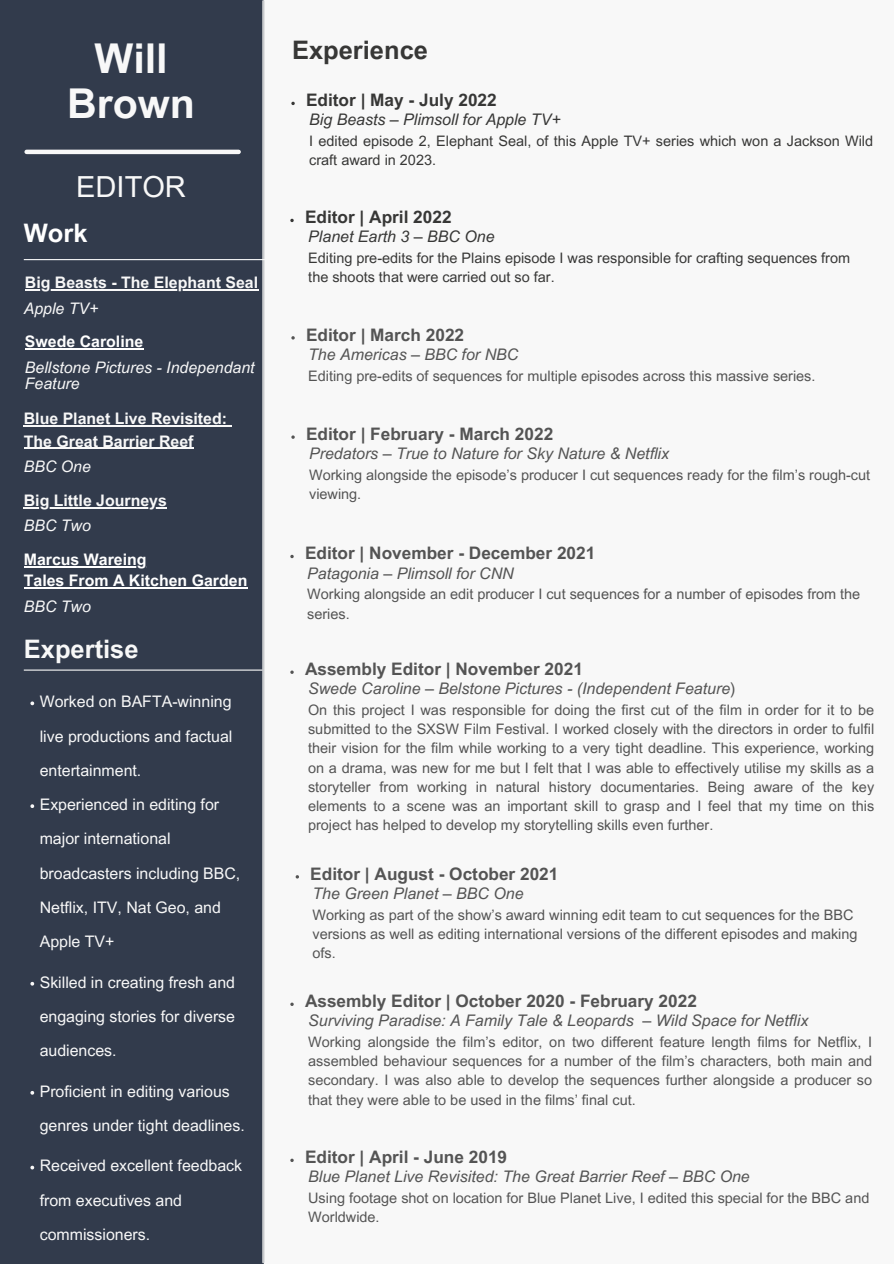
<style>
.page{position:relative;width:894px;height:1264px;background:#fff}
.page>*{position:absolute;margin:0;border:0;box-sizing:border-box;transform-origin:0 0}
.t1{font:700 41.1px/45px "Arial MT Pro";color:#f8f8f8;text-align:center}
.t2{font:28.95px "Arial MT Pro";color:#f8f8f8}
.t3{font:700 25.5px "Arial MT Pro";color:#373736}
.t4{font:700 25.5px "Arial MT Pro";color:#f8f8f8}
.t5{font:700 25.5px "Arial MT Pro";color:#fff}
.t6{font:700 17.25px "Arial MT Pro";color:#545454}
.t7{font:700 17.25px "Arial MT Pro";color:#373736}
.t8{font:15.9px/34.2px "Arial MT Pro";color:#f8f8f8}
.t9{font:italic 15.9px "Arial MT Pro";color:#545454}
.t10{font:700 15.9px/22.5px "Arial MT Pro";color:#f8f8f8}
.t11{font:italic 15.9px/16.8px "Arial MT Pro";color:#f8f8f8}
.t12{font:700 15.9px/21.3px "Arial MT Pro";color:#fff}
.t13{font:italic 15.9px "Arial MT Pro";color:#373736}
.t14{font:14.4px/19.2px "Arial MT Pro";color:#545454}
.t15{font:14.4px/19.2px "Arial MT Pro";color:#373736}
.s1{font-style:normal}
</style>
<div class="page">
<div style="left:0;top:0;width:893px;height:1263px;background:#f8f8f8"></div>
<div style="left:0;top:0;width:263px;height:1263px;background:#323b4c"></div>
<hr style="left:24px;top:669px;width:257px;height:1px;background:#f8f8f8">
<hr style="left:262px;top:1px;width:2px;height:1261px;background:#c8cacd">
<svg style="left:30px;top:701px;width:4px;height:4px"></svg>
<svg style="left:30px;top:804px;width:4px;height:4px"></svg>
<svg style="left:30px;top:981px;width:4px;height:4px"></svg>
<svg style="left:30px;top:1091px;width:4px;height:3px"></svg>
<svg style="left:30px;top:1165px;width:4px;height:4px"></svg>
<svg style="left:291px;top:336px;width:4px;height:3px"></svg>
<svg style="left:291px;top:435px;width:4px;height:4px"></svg>
<svg style="left:291px;top:102px;width:4px;height:3px"></svg>
<hr style="left:24px;top:259px;width:257px;height:1px;background:#f8f8f8">
<hr style="left:25px;top:289px;width:233px;height:1px;background:#f8f8f8">
<hr style="left:24px;top:425px;width:203px;height:1px;background:#f8f8f8">
<hr style="left:24px;top:448px;width:169px;height:1px;background:#f8f8f8">
<hr style="left:24px;top:507px;width:143px;height:1px;background:#f8f8f8">
<hr style="left:27px;top:150px;width:211px;height:4px;background:#f8f8f8">
<hr style="left:24px;top:566px;width:123px;height:1px;background:#fff">
<hr style="left:24px;top:587px;width:223px;height:1px;background:#fff">
<hr style="left:25px;top:348px;width:118px;height:1px;background:#fff">
<h1 class="t1" style="left:67px;top:41px;width:129px">Will<br>Brown</h1>
<h2 class="t2" style="left:76px;top:176px;width:111px">EDITOR</h2>
<h3 class="t5" style="left:24px;top:223px;width:65px">Work</h3>
<p class="t10" style="left:25px;top:273px;width:235px">Big Beasts - The Elephant Seal</p>
<p class="t11" style="left:24px;top:301px;width:76px">Apple TV+</p>
<p class="t12" style="left:25px;top:333px;width:120px">Swede Caroline</p>
<p class="t11" style="left:25px;top:360px;width:231px">Bellstone Pictures - Independant<br>Feature</p>
<p class="t10" style="left:24px;top:409px;width:205px">Blue Planet Live Revisited:<br>The Great Barrier Reef</p>
<p class="t11" style="left:24px;top:460px;width:69px">BBC One</p>
<p class="t10" style="left:24px;top:491px;width:145px">Big Little Journeys</p>
<p class="t11" style="left:24px;top:519px;width:69px">BBC Two</p>
<p class="t12" style="left:24px;top:550px;width:225px">Marcus Wareing<br>Tales From A Kitchen Garden</p>
<p class="t11" style="left:24px;top:600px;width:69px">BBC Two</p>
<h3 class="t4" style="left:24px;top:639px;width:116px">Expertise</h3>
<p class="t8" style="left:40px;top:686px;width:202px">Worked on BAFTA-winning live productions and factual entertainment.<br>Experienced in editing for major international broadcasters including BBC,<br>Netflix, ITV, Nat Geo, and<br>Apple TV+</p>
<p class="t8" style="left:40px;top:966px;width:197px;text-align:justify">Skilled in creating fresh and engaging stories for diverse audiences.</p>
<p class="t8" style="left:40px;top:1075px;width:206px">Proficient in editing various genres under tight deadlines.</p>
<p class="t8" style="left:40px;top:1150px;width:204px">Received excellent feedback from executives and commissioners.</p>
<h3 class="t3" style="left:292px;top:41px;width:138px">Experience</h3>
<p class="t7" style="left:306px;top:94px;width:192px">Editor | May - July 2022</p>
<p class="t13" style="left:309px;top:114px;width:253px">Big Beasts – Plimsoll for Apple TV+</p>
<p class="t15" style="left:309px;top:133px;width:565px">I edited episode 2, Elephant Seal, of this Apple TV+ series which won a Jackson Wild craft award in 2023.</p>
<p class="t7" style="left:305px;top:211px;width:148px">Editor | April 2022</p>
<p class="t13" style="left:308px;top:231px;width:188px">Planet Earth 3 – BBC One</p>
<p class="t15" style="left:308px;top:250px;width:543px">Editing pre-edits for the Plains episode I was responsible for crafting sequences from the shoots that were carried out so far.</p>
<p class="t6" style="left:306px;top:328px;width:160px">Editor | March 2022</p>
<p class="t9" style="left:308px;top:348px;width:211px">The Americas – BBC for NBC</p>
<p class="t14" style="left:308px;top:368px;width:508px">Editing pre-edits of sequences for multiple episodes across this massive series.</p>
<p class="t6" style="left:306px;top:427px;width:249px">Editor | February - March 2022</p>
<p class="t9" style="left:309px;top:447px;width:361px">Predators – True to Nature for Sky Nature &amp; Netflix</p>
<p class="t14" style="left:309px;top:467px;width:562px">Working alongside the episode’s producer I cut sequences ready for the film’s rough-cut viewing.</p>
<p class="t6" style="left:305px;top:547px;width:292px">Editor | November - December 2021</p>
<p class="t9" style="left:307px;top:567px;width:208px">Patagonia – Plimsoll for CNN</p>
<p class="t14" style="left:307px;top:586px;width:554px">Working alongside an edit producer I cut sequences for a number of episodes from the series.</p>
<p class="t6" style="left:305px;top:662px;width:279px">Assembly Editor | November 2021</p>
<p class="t9" style="left:308px;top:682px;width:429px">Swede Caroline – Belstone Pictures - (Independent Feature<span class="s1">)</span></p>
<p class="t14" style="left:308px;top:702px;width:567px;text-align:justify">On this project I was responsible for doing the first cut of the film in order for it to be submitted to the SXSW Film Festival. I worked closely with the directors in order to fulfil their vision for the film while working to a very tight deadline. This experience, working on a drama, was new for me but I felt that I was able to effectively utilise my skills as a storyteller from working in natural history documentaries. Being aware of the key elements to a scene was an important skill to grasp and I feel that my time on this project has helped to develop my storytelling skills even further.</p>
<p class="t6" style="left:310px;top:867px;width:249px">Editor | August - October 2021</p>
<p class="t9" style="left:312px;top:887px;width:212px">The Green Planet – BBC One</p>
<p class="t14" style="left:312px;top:906px;width:546px">Working as part of the show’s award winning edit team to cut sequences for the BBC versions as well as editing international versions of the different episodes and making ofs.</p>
<p class="t6" style="left:305px;top:994px;width:393px">Assembly Editor | October 2020 - February 2022</p>
<p class="t9" style="left:308px;top:1014px;width:501px">Surviving Paradise: A Family Tale &amp; Leopards – Wild Space for Netflix</p>
<p class="t14" style="left:308px;top:1034px;width:565px;text-align:justify">Working alongside the film’s editor, on two different feature length films for Netflix, I assembled behaviour sequences for a number of the film’s characters, both main and secondary. I was also able to develop the sequences further alongside a producer so that they were able to be used in the films’ final cut.</p>
<p class="t6" style="left:305px;top:1150px;width:204px">Editor | April - June 2019</p>
<p class="t9" style="left:308px;top:1170px;width:443px">Blue Planet Live Revisited: The Great Barrier Reef – BBC One</p>
<p class="t14" style="left:308px;top:1190px;width:562px">Using footage shot on location for Blue Planet Live, I edited this special for the BBC and<br>Worldwide.</p>
</div>
